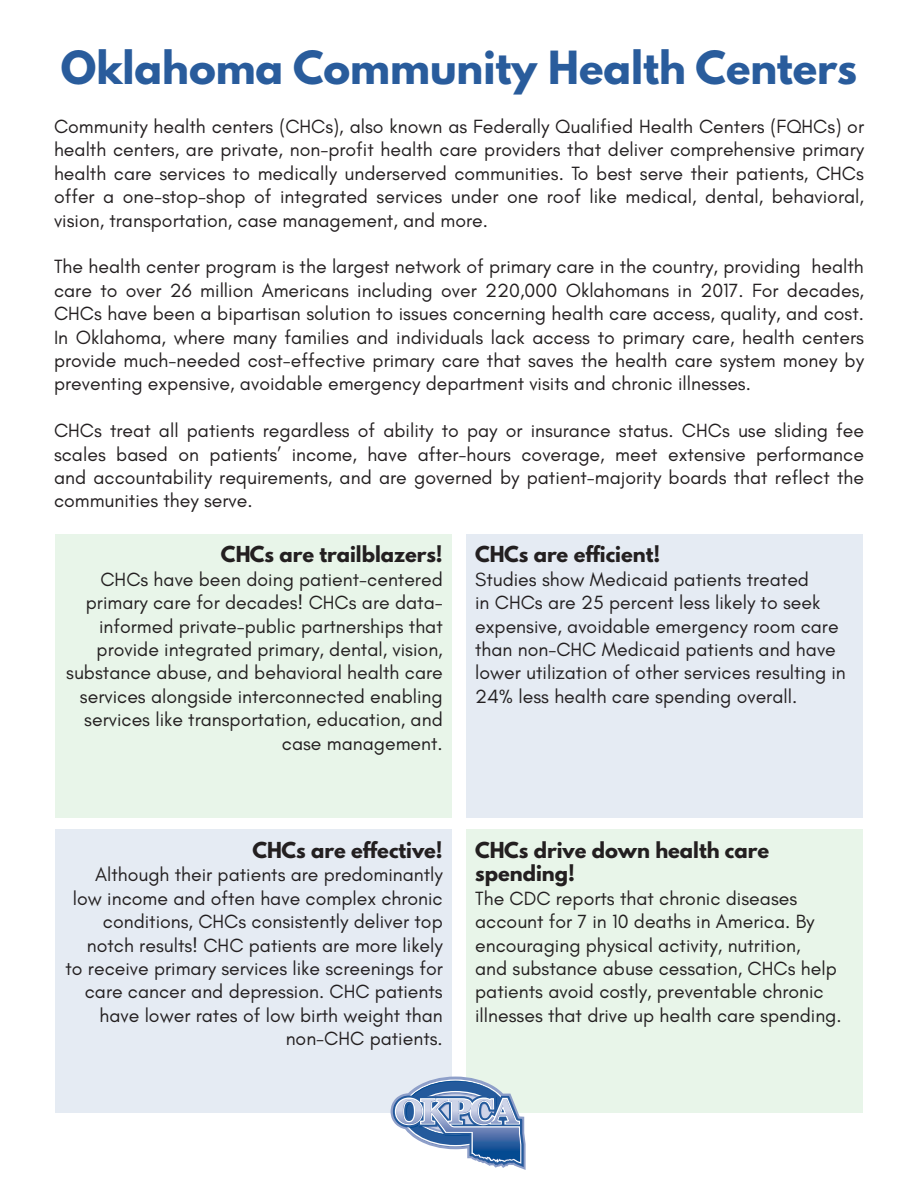
<style>
.page{position:relative;width:918px;height:1188px;background:#fff}
.page>*{position:absolute;margin:0;border:0;box-sizing:border-box;transform-origin:0 0}
.t1{font:700 40.5px "League Spartan";color:#295c9c}
.t2{font:19.5px/23.4px "Glacial Indifference";color:#231f20;text-align:justify}
.t3{font:700 19.5px/23.4px "League Spartan";color:#231f20}
.s1{font-family:"League Spartan";font-weight:700}
</style>
<div class="page">
<div style="left:466px;top:534px;width:396px;height:284px;background:#e5ebf3"></div>
<div style="left:56px;top:829px;width:396px;height:284px;background:#e5ebf3"></div>
<div style="left:466px;top:829px;width:396px;height:284px;background:#e8f5e9"></div>
<div style="left:56px;top:534px;width:396px;height:284px;background:#e8f5e9"></div>
<svg style="left:391px;top:1077px;width:135px;height:93px"></svg>
<p class="t1" style="left:61px;top:36px;width:798px">Oklahoma Community Health Centers</p>
<p class="t2" style="left:54px;top:115px;width:812px">Community health centers (CHCs), also known as Federally Qualified Health Centers (FQHCs) or health centers, are private, non-profit health care providers that deliver comprehensive primary health care services to medically underserved communities. To best serve their patients, CHCs offer a one-stop-shop of integrated services under one roof like medical, dental, behavioral, vision, transportation, case management, and more.</p>
<p class="t2" style="left:54px;top:255px;width:812px">The health center program is the largest network of primary care in the country, providing health care to over 26 million Americans including over 220,000 Oklahomans in 2017. For decades, CHCs have been a bipartisan solution to issues concerning health care access, quality, and cost.<br>In Oklahoma, where many families and individuals lack access to primary care, health centers provide much-needed cost-effective primary care that saves the health care system money by preventing expensive, avoidable emergency department visits and chronic illnesses.</p>
<p class="t2" style="left:54px;top:419px;width:812px">CHCs treat all patients regardless of ability to pay or insurance status. CHCs use sliding fee scales based on patients’ income, have after-hours coverage, meet extensive performance and accountability requirements, and are governed by patient-majority boards that reflect the communities they serve.</p>
<p class="t3" style="left:475px;top:543px;width:186px">CHCs are efficient!</p>
<p class="t2" style="left:475px;top:568px;width:372px;text-align:left">Studies show Medicaid patients treated<br>in CHCs are 25 percent less likely to seek expensive, avoidable emergency room care than non-CHC Medicaid patients and have lower utilization of other services resulting in 24% less health care spending overall.</p>
<p class="t3" style="left:221px;top:543px;width:223px">CHCs are trailblazers!</p>
<p class="t2" style="left:66px;top:568px;width:378px;text-align:right">CHCs have been doing patient-centered primary care for decades! CHCs are data&shy;informed private-public partnerships that provide integrated primary, dental, vision, substance abuse, and behavioral health care services alongside interconnected enabling services like transportation, education, and case management.</p>
<p class="t2" style="left:66px;top:840px;width:379px;text-align:right"><span class="s1">CHCs are effective!<br></span>Although their patients are predominantly low income and often have complex chronic conditions, CHCs consistently deliver top notch results! CHC patients are more likely to receive primary services like screenings for care cancer and depression. CHC patients have lower rates of low birth weight than non-CHC patients.</p>
<p class="t3" style="left:475px;top:838px;width:295px">CHCs drive down health care spending!</p>
<p class="t2" style="left:475px;top:887px;width:368px;text-align:left">The CDC reports that chronic diseases account for 7 in 10 deaths in America. By encouraging physical activity, nutrition,<br>and substance abuse cessation, CHCs help patients avoid costly, preventable chronic illnesses that drive up health care spending.</p>
</div>
